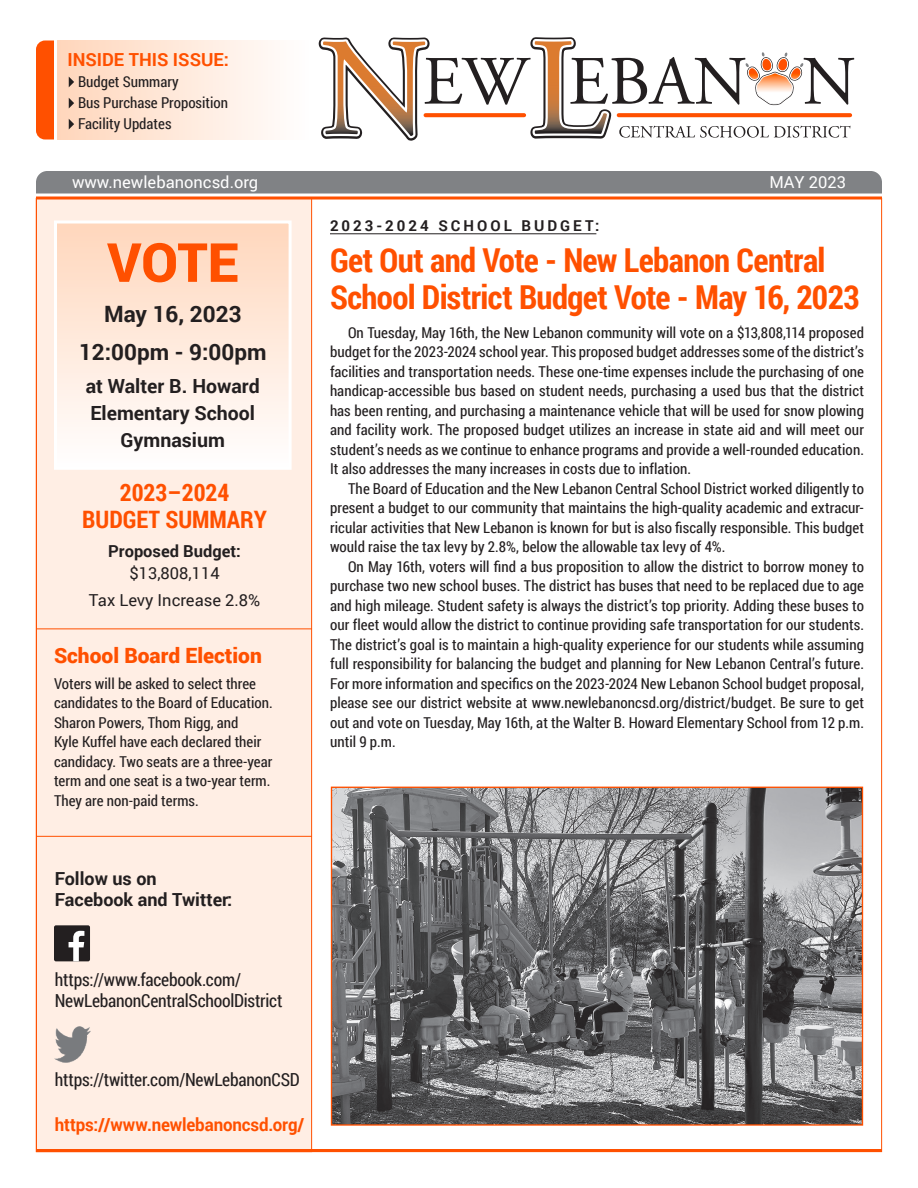
<style>
.page{position:relative;width:918px;height:1188px;background:#fff}
.page>*{position:absolute;margin:0;border:0;box-sizing:border-box;transform-origin:0 0}
.t1{font:900 54px "Roboto";color:#ff5000}
.t2{font:700 33px/37.5px "Roboto Condensed";letter-spacing:-.02em;color:#ff5000}
.t3{font:700 24px/27px "Roboto Condensed";color:#ff5000;text-align:center}
.t4{font:700 22.5px/37.5px "Roboto";color:#231f20;text-align:center}
.t5{font:900 21px "Roboto";color:#ff5000}
.t6{font:700 19.5px/27px "Roboto";color:#231f20;text-align:center}
.t7{font:18px/21px "Roboto Condensed";letter-spacing:-.015em;color:#231f20}
.t8{font:700 18px "Roboto";letter-spacing:-.005em;color:#ff5000;scale:.94 1}
.t9{font:700 18px/21px "Roboto";color:#231f20}
.t10{font:700 18px "Roboto";letter-spacing:-.005em;color:#ff5000}
.t11{font:16.5px/27px "Roboto";color:#231f20;text-align:center}
.t12{font:16.5px "Roboto";color:#fff}
.t13{font:700 16.5px "Roboto";color:#231f20}
.t14{font:15px/19.5px "Roboto Condensed";color:#231f20;text-align:justify}
.t15{font:700 15px "Roboto";letter-spacing:.2em;color:#231f20}
</style>
<div class="page">
<svg style="left:319px;top:37px;width:535px;height:104px"></svg>
<div style="left:36px;top:198px;width:276px;height:954px;background:#ffeee4;border:1px solid #ff5000"></div>
<div style="left:36px;top:171px;width:846px;height:23px;background:#808285"></div>
<svg style="left:36px;top:196px;width:846px;height:2px;background:#ff7b3f"></svg>
<hr style="left:36px;top:1149px;width:846px;height:3px;background:#ff5000">
<div style="left:57px;top:40px;width:252px;height:100px;background:linear-gradient(to right,#ffd6bb,#fffefe)"></div>
<div style="left:36px;top:40px;width:18px;height:100px;background:#ff5000"></div>
<div style="left:56px;top:222px;width:234px;height:246px;background:linear-gradient(to bottom,#ffd6bc,#fffefe)"></div>
<div style="left:54px;top:220px;width:238px;height:250px;border:3px solid #fff"></div>
<hr style="left:36px;top:628px;width:276px;height:1px;background:#ff5000">
<hr style="left:36px;top:836px;width:276px;height:1px;background:#ff5000">
<div style="left:54px;top:925px;width:36px;height:36px;background:#231f20;border-radius:2px"></div>
<svg style="left:69px;top:931px;width:15px;height:30px"></svg>
<hr style="left:330px;top:233px;width:266px;height:1px;background:#231f20">
<svg style="left:69px;top:77px;width:5px;height:10px"></svg>
<svg style="left:69px;top:98px;width:5px;height:11px"></svg>
<img style="left:55px;top:1026px;width:36px;height:36px">
<img style="left:333px;top:789px;width:528px;height:335px">
<svg style="left:69px;top:119px;width:5px;height:11px"></svg>
<p class="t10" style="left:68px;top:47px;width:163px">INSIDE THIS ISSUE:</p>
<p class="t14" style="left:78px;top:71px;width:152px;line-height:21px;text-align:left">Budget Summary<br>Bus Purchase Proposition<br>Facility Updates</p>
<p class="t12" style="left:72px;top:171px;width:188px">www.newlebanoncsd.org</p>
<p class="t12" style="left:769px;top:171px;width:78px">MAY 2023</p>
<h1 class="t1" style="left:107px;top:224px;width:133px">VOTE</h1>
<h3 class="t4" style="left:79px;top:295px;width:189px">May 16, 2023<br>12:00pm - 9:00pm</h3>
<h3 class="t6" style="left:86px;top:372px;width:176px">at Walter B. Howard<br>Elementary School<br>Gymnasium</h3>
<h3 class="t3" style="left:82px;top:478px;width:186px">2023–2024<br>BUDGET SUMMARY</h3>
<p class="t13" style="left:108px;top:539px;width:134px">Proposed Budget:</p>
<p class="t11" style="left:89px;top:559px;width:173px">$13,808,114<br>Tax Levy Increase 2.8%</p>
<h3 class="t5" style="left:54px;top:641px;width:209px">School Board Election</h3>
<p class="t14" style="left:54px;top:673px;width:220px;text-align:left">Voters will be asked to select three candidates to the Board of Education.<br>Sharon Powers, Thom Rigg, and<br>Kyle Kuffel have each declared their candidacy. Two seats are a three-year term and one seat is a two-year term.<br>They are non-paid terms.</p>
<p class="t9" style="left:55px;top:867px;width:179px">Follow us on<br>Facebook and Twitter:</p>
<p class="t7" style="left:55px;top:968px;width:229px">https://www.facebook.com/<br>NewLebanonCentralSchoolDistrict</p>
<p class="t15" style="left:330px;top:215px;width:271px">2023-2024 SCHOOL BUDGET:</p>
<h2 class="t2" style="left:330px;top:240px;width:532px">Get Out and Vote - New Lebanon Central<br>School District Budget Vote - May 16, 2023</h2>
<p class="t14" style="left:330px;top:322px;width:536px;text-indent:18px">On Tuesday, May 16th, the New Lebanon community will vote on a $13,808,114 proposed budget for the 2023-2024 school year. This proposed budget addresses some of the district’s facilities and transportation needs. These one-time expenses include the purchasing of one handicap-accessible bus based on student needs, purchasing a used bus that the district has been renting, and purchasing a maintenance vehicle that will be used for snow plowing and facility work. The proposed budget utilizes an increase in state aid and will meet our student’s needs as we continue to enhance programs and provide a well-rounded education.<br>It also addresses the many increases in costs due to inflation.</p>
<p class="t14" style="left:330px;top:478px;width:536px;text-indent:18px">The Board of Education and the New Lebanon Central School District worked diligently to present a budget to our community that maintains the high-quality academic and extracur&shy;ricular activities that New Lebanon is known for but is also fiscally responsible. This budget would raise the tax levy by 2.8%, below the allowable tax levy of 4%.</p>
<p class="t14" style="left:330px;top:556px;width:536px;text-indent:18px">On May 16th, voters will find a bus proposition to allow the district to borrow money to purchase two new school buses. The district has buses that need to be replaced due to age and high mileage. Student safety is always the district’s top priority. Adding these buses to our fleet would allow the district to continue providing safe transportation for our students.<br>The district’s goal is to maintain a high-quality experience for our students while assuming full responsibility for balancing the budget and planning for New Lebanon Central’s future.<br>For more information and specifics on the 2023-2024 New Lebanon School budget proposal, please see our district website at www.newlebanoncsd.org/district/budget. Be sure to get out and vote on Tuesday, May 16th, at the Walter B. Howard Elementary School from 12 p.m. until 9 p.m.</p>
<p class="t7" style="left:55px;top:1069px;width:246px">https://twitter.com/NewLebanonCSD</p>
<p class="t8" style="left:55px;top:1112px;width:267px">https://www.newlebanoncsd.org/</p>
</div>
